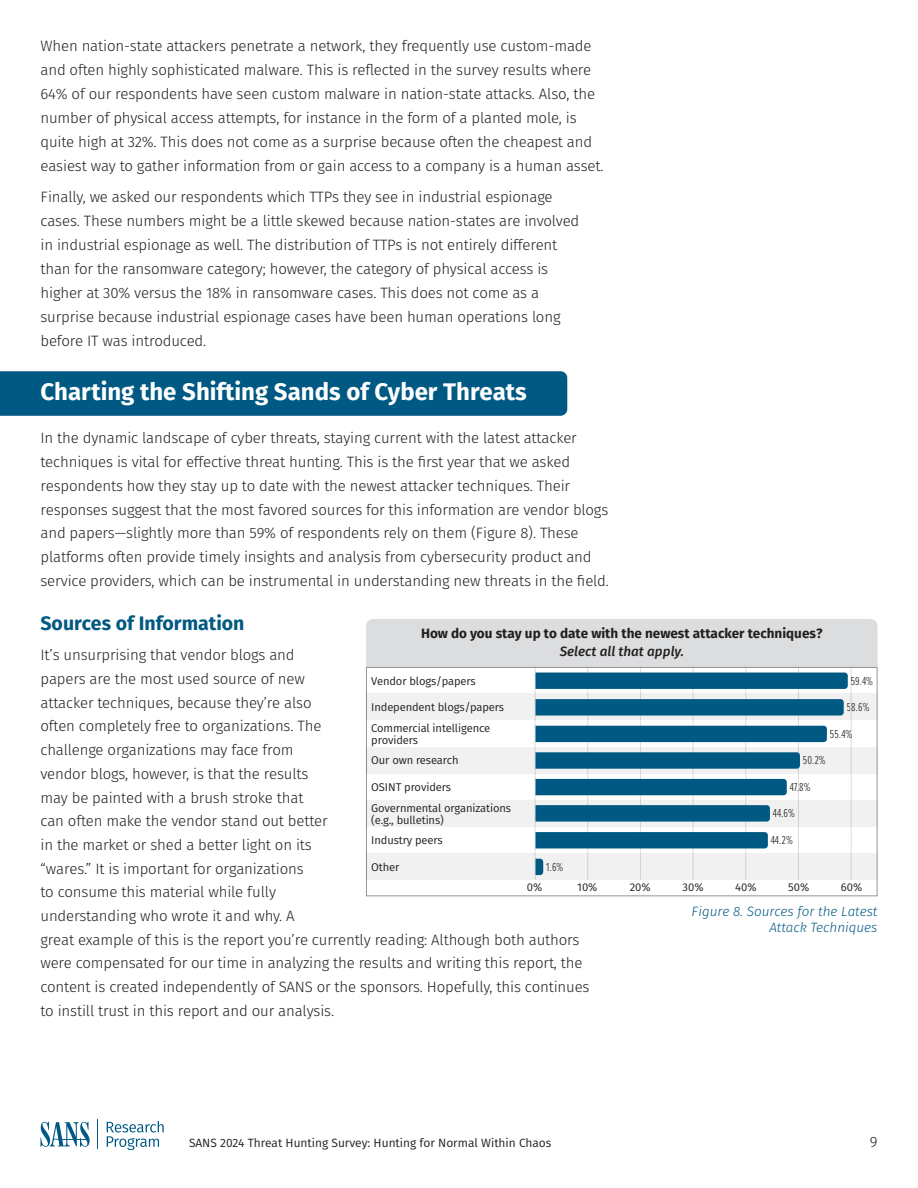
<style>
.page{position:relative;width:918px;height:1188px;background:#fff}
.page>*{position:absolute;margin:0;border:0;box-sizing:border-box;transform-origin:0 0}
.t1{font:700 24px "Fira Sans";color:#fff}
.t2{font:700 19.5px "Fira Sans";color:#005982}
.t3{font:300 15px/23.7px "Fira Sans";letter-spacing:-.01em;color:#231f20}
.t4{font:700 13.5px "Fira Sans";color:#231f20}
.t5{font:italic 300 13.5px/16.5px "Fira Sans";color:#005982;text-align:right}
.t6{font:italic 500 13.5px "Fira Sans";color:#231f20}
.t7{font:12px "Fira Sans";color:#231f20}
.t8{font:300 12px "Proxima Nova Ex Cn";color:#231f20}
.t9{font:11.25px/12px "Fira Sans";letter-spacing:-.01em;color:#231f20}
</style>
<div class="page">
<hr style="left:97px;top:1119px;width:1px;height:30px;background:#005982">
<svg style="left:107px;top:1121px;width:57px;height:29px"></svg>
<svg style="left:40px;top:1122px;width:50px;height:25px"></svg>
<hr style="left:59px;top:1139px;width:30px;height:1px;background:#005982">
<div style="left:0;top:371px;width:567px;height:45px;background:#005982"></div>
<div style="left:366px;top:619px;width:512px;height:48px;background:#dcdddf"></div>
<div style="left:366px;top:667px;width:512px;height:229px;background:#fff;border:1px solid #939598"></div>
<div style="left:366px;top:694px;width:511px;height:26px;background:#f2f1f1"></div>
<div style="left:366px;top:800px;width:511px;height:27px;background:#f2f1f1"></div>
<div style="left:366px;top:747px;width:511px;height:26px;background:#f2f1f1"></div>
<div style="left:366px;top:853px;width:511px;height:27px;background:#f2f1f1"></div>
<hr style="left:640px;top:667px;width:1px;height:213px;background:#dcdddf">
<hr style="left:693px;top:667px;width:1px;height:213px;background:#dcdddf">
<hr style="left:745px;top:667px;width:1px;height:213px;background:#dcdddf">
<hr style="left:798px;top:667px;width:1px;height:213px;background:#dcdddf">
<hr style="left:851px;top:667px;width:1px;height:213px;background:#dcdddf">
<hr style="left:535px;top:667px;width:1px;height:213px;background:#dcdddf">
<hr style="left:587px;top:667px;width:1px;height:213px;background:#dcdddf">
<div style="left:535px;top:673px;width:313px;height:16px;background:#005982"></div>
<svg style="left:535px;top:752px;width:265px;height:17px;background:#095e86"></svg>
<svg style="left:535px;top:859px;width:8px;height:16px"></svg>
<svg style="left:535px;top:805px;width:235px;height:17px;background:#095e86"></svg>
<svg style="left:535px;top:699px;width:309px;height:17px;background:#095e86"></svg>
<div style="left:535px;top:779px;width:252px;height:16px;background:#005982"></div>
<div style="left:535px;top:726px;width:292px;height:16px;background:#005982"></div>
<svg style="left:535px;top:832px;width:233px;height:16px;background:#025a82"></svg>
<p class="t3" style="left:40px;top:34px;width:565px">When nation-state attackers penetrate a network, they frequently use custom-made and often highly sophisticated malware. This is reflected in the survey results where 64% of our respondents have seen custom malware in nation-state attacks. Also, the number of physical access attempts, for instance in the form of a planted mole, is quite high at 32%. This does not come as a surprise because often the cheapest and easiest way to gather information from or gain access to a company is a human asset.</p>
<p class="t3" style="left:40px;top:184px;width:540px">Finally, we asked our respondents which TTPs they see in industrial espionage cases. These numbers might be a little skewed because nation-states are involved in industrial espionage as well. The distribution of TTPs is not entirely different than for the ransomware category; however, the category of physical access is higher at 30% versus the 18% in ransomware cases. This does not come as a surprise because industrial espionage cases have been human operations long before IT was introduced.</p>
<h1 class="t1" style="left:40px;top:374px;width:488px">Charting the Shifting Sands of Cyber Threats</h1>
<p class="t3" style="left:40px;top:426px;width:570px">In the dynamic landscape of cyber threats, staying current with the latest attacker techniques is vital for effective threat hunting. This is the first year that we asked respondents how they stay up to date with the newest attacker techniques. Their responses suggest that the most favored sources for this information are vendor blogs and papers—slightly more than 59% of respondents rely on them (Figure 8). These platforms often provide timely insights and analysis from cybersecurity product and service providers, which can be instrumental in understanding new threats in the field.</p>
<h2 class="t2" style="left:40px;top:609px;width:206px">Sources of Information</h2>
<p class="t3" style="left:40px;top:643px;width:551px">It’s unsurprising that vendor blogs and<br>papers are the most used source of new<br>attacker techniques, because they’re also<br>often completely free to organizations. The<br>challenge organizations may face from<br>vendor blogs, however, is that the results<br>may be painted with a brush stroke that<br>can often make the vendor stand out better<br>in the market or shed a better light on its<br>“wares.” It is important for organizations<br>to consume this material while fully<br>understanding who wrote it and why. A<br>great example of this is the report you’re currently reading: Although both authors were compensated for our time in analyzing the results and writing this report, the content is created independently of SANS or the sponsors. Hopefully, this continues to instill trust in this report and our analysis.</p>
<p class="t4" style="left:421px;top:624px;width:403px">How do you stay up to date with the newest attacker techniques?</p>
<p class="t6" style="left:560px;top:642px;width:126px">Select all that apply.</p>
<p class="t9" style="left:371px;top:674px;width:106px">Vendor blogs/papers</p>
<p class="t8" style="left:851px;top:672px;width:24px">59.4%</p>
<p class="t9" style="left:371px;top:701px;width:134px">Independent blogs/papers</p>
<p class="t8" style="left:847px;top:699px;width:24px">58.6%</p>
<p class="t9" style="left:371px;top:722px;width:121px">Commercial intelligence providers</p>
<p class="t8" style="left:830px;top:725px;width:24px">55.4%</p>
<p class="t9" style="left:371px;top:754px;width:89px">Our own research</p>
<p class="t8" style="left:803px;top:752px;width:24px">50.2%</p>
<p class="t9" style="left:371px;top:781px;width:81px">OSINT providers</p>
<p class="t8" style="left:790px;top:778px;width:22px">47.8%</p>
<p class="t9" style="left:371px;top:801px;width:141px">Governmental organizations (e.g., bulletins)</p>
<p class="t8" style="left:773px;top:805px;width:23px">44.6%</p>
<p class="t9" style="left:371px;top:834px;width:73px">Industry peers</p>
<p class="t8" style="left:771px;top:832px;width:23px">44.2%</p>
<p class="t9" style="left:371px;top:861px;width:30px">Other</p>
<p class="t8" style="left:546px;top:858px;width:19px">1.6%</p>
<p class="t9" style="left:527px;top:880px;width:17px">0%</p>
<p class="t9" style="left:577px;top:880px;width:22px">10%</p>
<p class="t9" style="left:630px;top:880px;width:22px">20%</p>
<p class="t9" style="left:683px;top:880px;width:23px">30%</p>
<p class="t9" style="left:735px;top:880px;width:23px">40%</p>
<p class="t9" style="left:788px;top:880px;width:23px">50%</p>
<p class="t9" style="left:841px;top:880px;width:23px">60%</p>
<p class="t5" style="left:692px;top:903px;width:187px">Figure 8. Sources for the Latest<br>Attack Techniques</p>
<p class="t7" style="left:189px;top:1134px;width:364px">SANS 2024 Threat Hunting Survey: Hunting for Normal Within Chaos</p>
<p class="t3" style="left:870px;top:1130px;width:9px">9</p>
</div>
